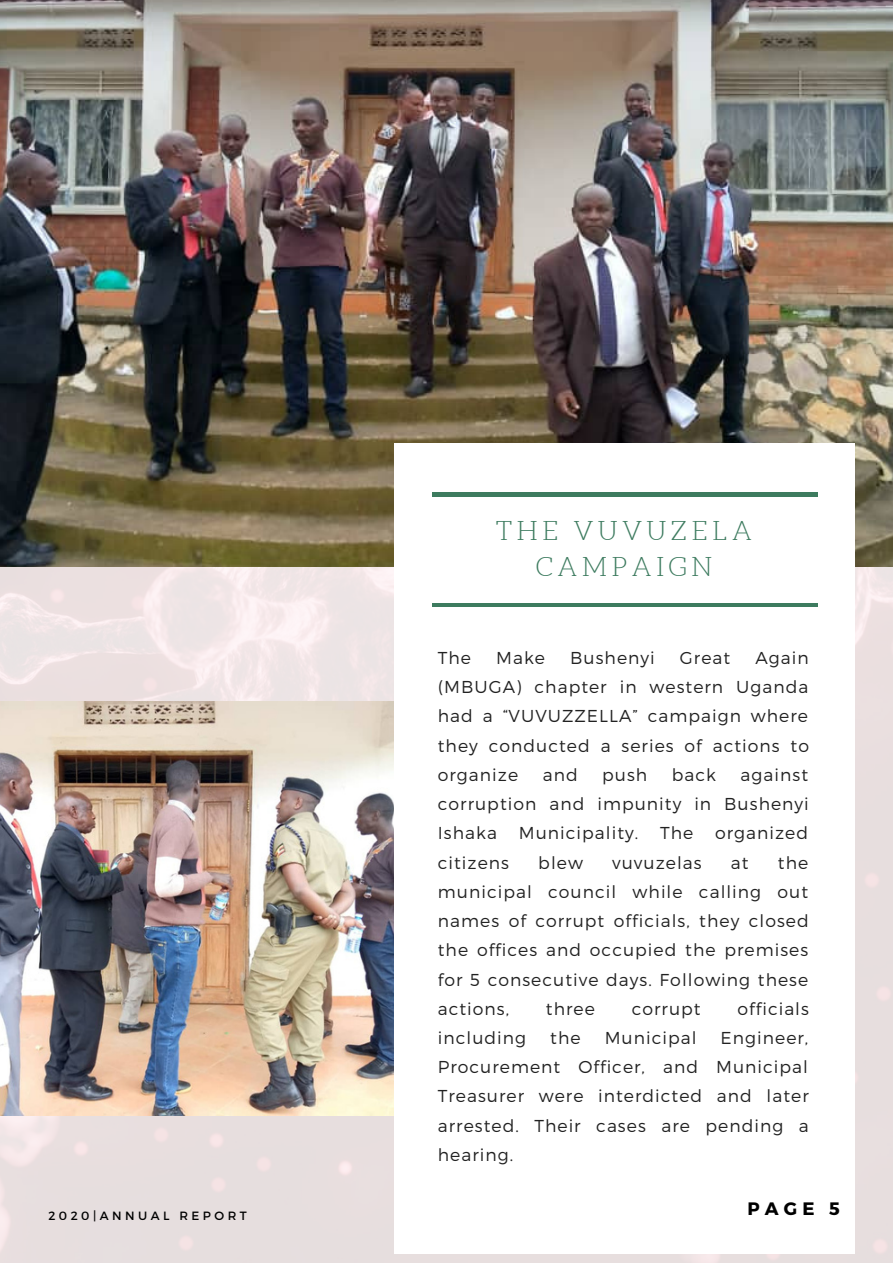
<style>
.page{position:relative;width:893px;height:1264px;background:#fff}
.page>*{position:absolute;margin:0;border:0;box-sizing:border-box;transform-origin:0 0}
.t1{font:300 26.4px/36px "Aleo";letter-spacing:.16em;color:#3d7b5f;text-align:center}
.t2{font:700 18px "Montserrat";color:#000}
.t3{font:300 17.25px/29.2px "Montserrat";letter-spacing:.06em;color:#222;text-align:justify}
.t4{font:12px "Montserrat";letter-spacing:.29em;color:#000}
</style>
<div class="page">
<img style="left:0;top:567px;width:892px;height:695px">
<img style="left:0;top:0;width:892px;height:567px">
<img style="left:0;top:701px;width:394px;height:414px">
<div style="left:394px;top:443px;width:460px;height:810px;background:#fff"></div>
<hr style="left:431px;top:492px;width:386px;height:4px;background:#3d7b5f">
<hr style="left:431px;top:603px;width:386px;height:4px;background:#3d7b5f">
<p class="t4" style="left:48px;top:1207px;width:200px">2020|ANNUAL REPORT</p>
<h1 class="t1" style="left:496px;top:513px;width:258px">THE VUVUZELA<br>CAMPAIGN</h1>
<p class="t3" style="left:438px;top:642px;width:35px">The</p>
<p class="t3" style="left:496px;top:642px;width:50px">Make</p>
<p class="t3" style="left:570px;top:642px;width:86px">Bushenyi</p>
<p class="t3" style="left:679px;top:642px;width:52px">Great</p>
<p class="t3" style="left:438px;top:642px;width:372px;text-indent:317px">Again (MBUGA) chapter in western Uganda had a “VUVUZZELLA” campaign where they conducted a series of actions to organize</p>
<p class="t3" style="left:542px;top:759px;width:37px">and</p>
<p class="t3" style="left:602px;top:759px;width:47px">push</p>
<p class="t3" style="left:671px;top:759px;width:46px">back</p>
<p class="t3" style="left:438px;top:759px;width:372px;text-indent:303px">against corruption and impunity in Bushenyi Ishaka</p>
<p class="t3" style="left:519px;top:817px;width:121px">Municipality.</p>
<p class="t3" style="left:660px;top:817px;width:35px">The</p>
<p class="t3" style="left:715px;top:817px;width:95px">organized</p>
<p class="t3" style="left:438px;top:847px;width:372px;text-indent:340px">the municipal council while calling out names of corrupt officials, they closed the offices and occupied the premises for 5 consecutive days. Following these actions,</p>
<p class="t3" style="left:438px;top:847px;width:73px">citizens</p>
<p class="t3" style="left:538px;top:847px;width:46px">blew</p>
<p class="t3" style="left:612px;top:847px;width:91px">vuvuzelas</p>
<p class="t3" style="left:731px;top:847px;width:19px">at</p>
<p class="t3" style="left:546px;top:993px;width:50px">three</p>
<p class="t3" style="left:631px;top:993px;width:70px">corrupt</p>
<p class="t3" style="left:737px;top:993px;width:73px">officials</p>
<p class="t3" style="left:438px;top:1022px;width:90px">including</p>
<p class="t3" style="left:550px;top:1022px;width:32px">the</p>
<p class="t3" style="left:604px;top:1022px;width:93px">Municipal</p>
<p class="t3" style="left:438px;top:1022px;width:372px;text-indent:283px">Engineer, Procurement Officer, and Municipal Treasurer were interdicted and later arrested. Their cases are pending a hearing.</p>
<p class="t2" style="left:747px;top:1196px;width:94px">PAGE 5</p>
</div>
